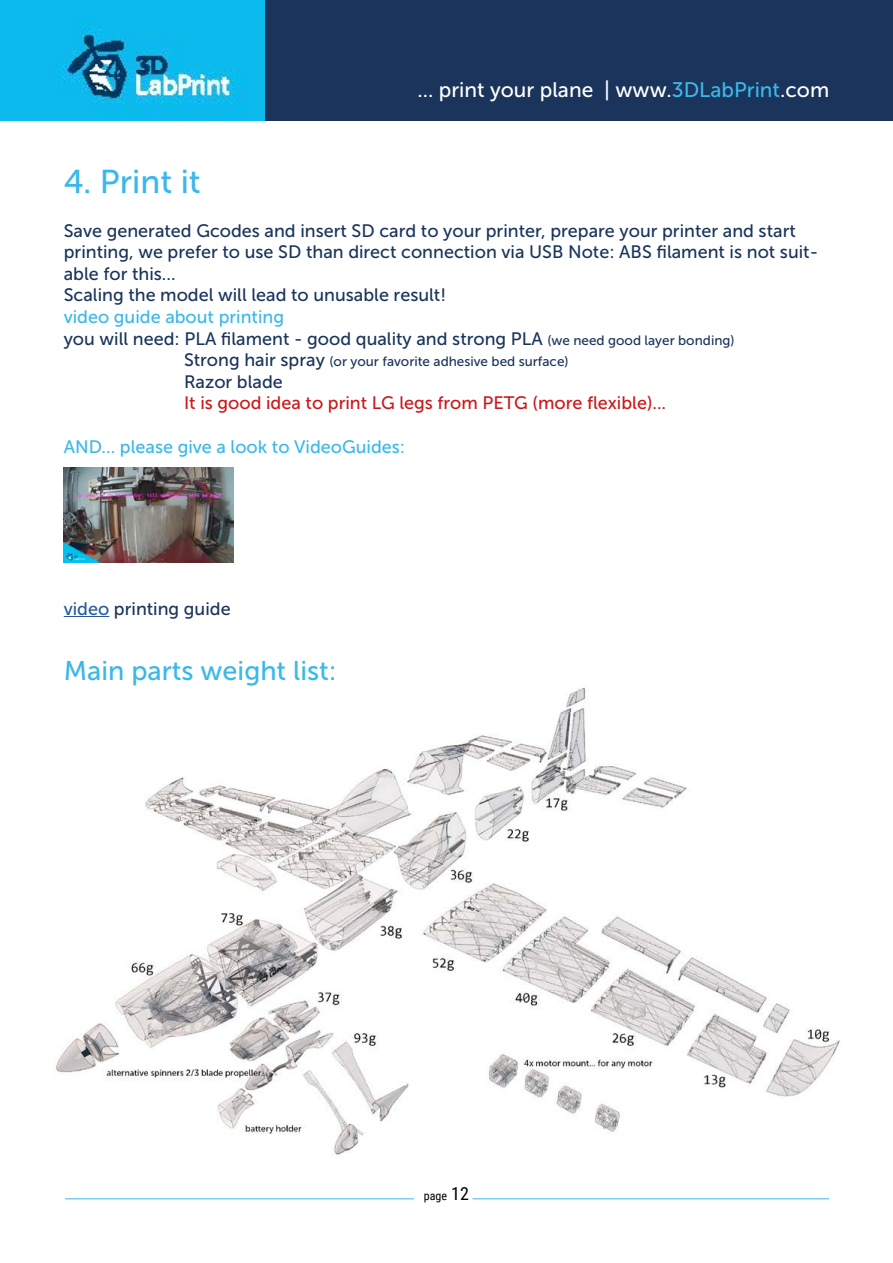
<style>
.page{position:relative;width:893px;height:1263px;background:#fff}
.page>*{position:absolute;margin:0;border:0;box-sizing:border-box;transform-origin:0 0}
.t1{font:33px "Museo Sans 500";color:#3bb8ea}
.t2{font:27px "Museo Sans 500";color:#3bb8ea}
.t3{font:21px "Museo Sans 500";color:#fff}
.t4{font:18px/21.6px "Museo Sans 500";color:#1a345b}
.t5{font:18px "Museo Sans 500";color:#cd171a}
.t6{font:18px "Museo Sans 500";color:#3bb8ea}
.t7{font:13.5px "Museo Sans 500";color:#1a345b}
.t8{font:12px "Roboto Condensed";color:#000}
.s1{color:#3bb8ea}
.s2{font-size:13.5px}
.s3{font-size:18px}
.s4{color:#275b9b}
</style>
<div class="page">
<img style="left:0;top:0;width:265px;height:121px">
<div style="left:265px;top:0;width:628px;height:121px;background:#1a345b"></div>
<hr style="left:472px;top:1198px;width:357px;height:1px;background:#3bb8ea">
<hr style="left:65px;top:1198px;width:349px;height:1px;background:#3bb8ea">
<hr style="left:64px;top:616px;width:45px;height:1px;background:#275b9b">
<img style="left:54px;top:688px;width:786px;height:467px">
<img style="left:64px;top:468px;width:169px;height:95px">
<p class="t3" style="left:417px;top:78px;width:413px">... print your plane | www.<span class="s1">3DLabPrint</span>.com</p>
<h1 class="t1" style="left:64px;top:164px;width:138px">4. Print it</h1>
<p class="t4" style="left:64px;top:220px;width:756px">Save generated Gcodes and insert SD card to your printer, prepare your printer and start printing, we prefer to use SD than direct connection via USB Note: ABS filament is not suit&shy;able for this...<br>Scaling the model will lead to unusable result!</p>
<p class="t4" style="left:64px;top:306px;width:672px"><span class="s1">video guide about printing<br></span>you will need: PLA filament - good quality and strong PLA <span class="s2">(we need good layer bonding)</span></p>
<p class="t7" style="left:184px;top:354px;width:386px"><span class="s3">Strong hair spray</span> (or your favorite adhesive bed surface)</p>
<p class="t4" style="left:184px;top:371px;width:100px">Razor blade</p>
<p class="t5" style="left:184px;top:393px;width:484px">It is good idea to print LG legs from PETG (more flexible)...</p>
<p class="t6" style="left:64px;top:437px;width:343px">AND... please give a look to VideoGuides:</p>
<p class="t4" style="left:64px;top:598px;width:168px"><span class="s4">video</span> printing guide</p>
<h2 class="t2" style="left:64px;top:655px;width:274px">Main parts weight list:</h2>
<p class="t8" style="left:424px;top:1187px;width:47px">page <span class="s3">12</span></p>
</div>
